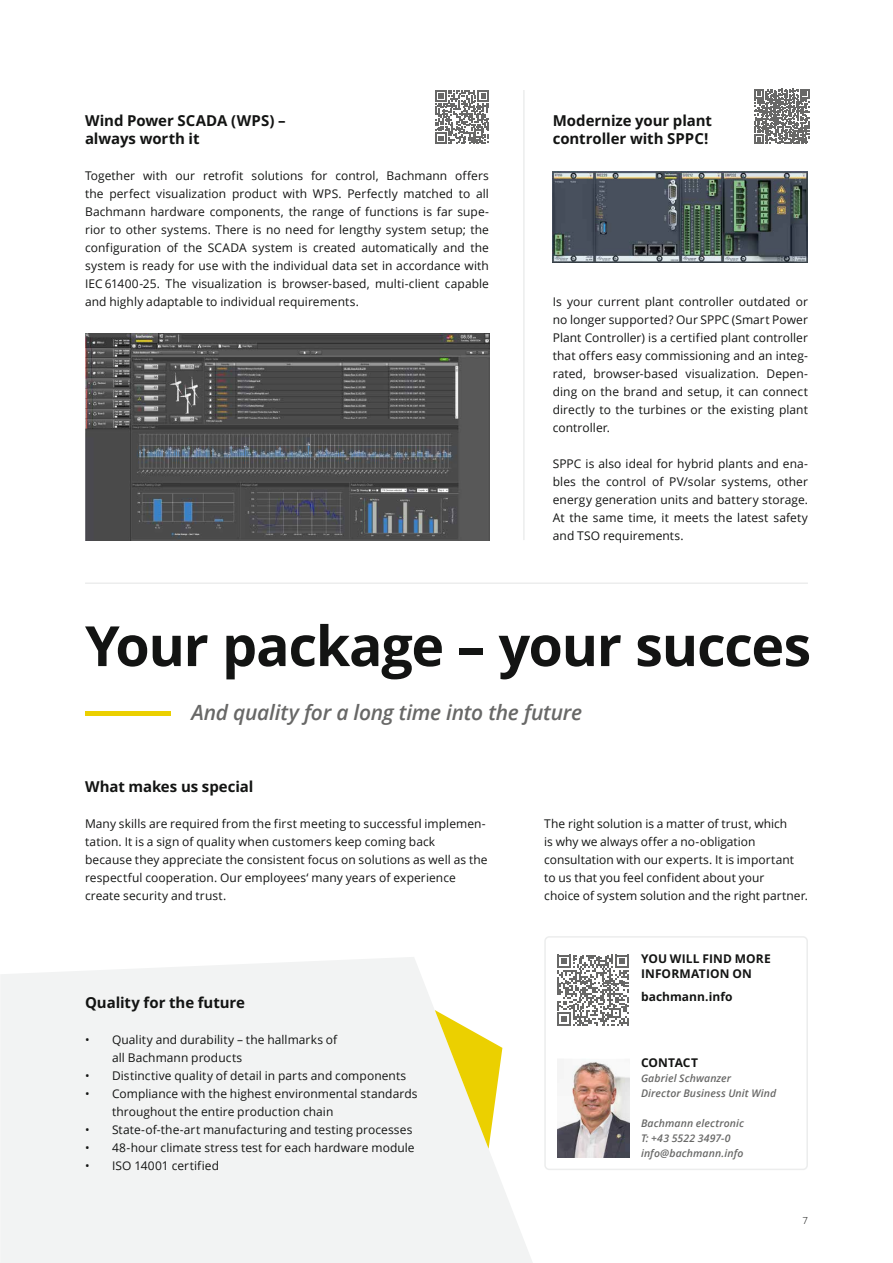
<style>
.page{position:relative;width:893px;height:1263px;background:#fff}
.page>*{position:absolute;margin:0;border:0;box-sizing:border-box;transform-origin:0 0}
.t1{font:700 55.5px "Open Sans";letter-spacing:-.02em;color:#131413}
.t2{font:italic 600 21px "Open Sans";letter-spacing:-.015em;color:#686867}
.t3{font:700 15px/18px "Open Sans";letter-spacing:-.005em;color:#131413}
.t4{font:12px/18px "Open Sans";letter-spacing:.005em;color:#131413}
.t5{font:700 12px/15px "Open Sans";letter-spacing:.01em;color:#131413}
.t6{font:italic 600 10.5px/15px "Open Sans";letter-spacing:.01em;color:#686867}
.t7{font:300 9.75px "Open Sans";color:#131413}
</style>
<div class="page">
<div style="left:544px;top:936px;width:264px;height:234px;border:2px solid #eceded;border-radius:4px"></div>
<svg style="left:0;top:957px;width:532px;height:306px;fill:#f2f3f3"></svg>
<svg style="left:435px;top:1010px;width:67px;height:139px"></svg>
<svg style="left:557px;top:955px;width:71px;height:71px"></svg>
<hr style="left:85px;top:711px;width:85px;height:4px;background:#ebd000">
<img style="left:85px;top:333px;width:404px;height:207px">
<svg style="left:754px;top:89px;width:55px;height:55px"></svg>
<svg style="left:435px;top:90px;width:54px;height:54px"></svg>
<hr style="left:85px;top:582px;width:723px;height:2px;background:#eceded">
<hr style="left:523px;top:90px;width:2px;height:450px;background:#eceded">
<img style="left:553px;top:171px;width:255px;height:91px">
<img style="left:557px;top:1059px;width:72px;height:98px">
<p class="t3" style="left:85px;top:111px;width:202px">Wind Power SCADA (WPS) – always worth it</p>
<p class="t4" style="left:85px;top:166px;width:405px;text-align:justify">Together with our retrofit solutions for control, Bachmann offers the perfect visualization product with WPS. Perfectly matched to all Bachmann hardware components, the range of functions is far supe&shy;rior to other systems. There is no need for lengthy system setup; the configuration of the SCADA system is created automatically and the system is ready for use with the individual data set in accordance with IEC 61400-25. The visualization is browser-based, multi-client capable and highly adaptable to individual requirements.</p>
<p class="t3" style="left:553px;top:111px;width:161px">Modernize your plant controller with SPPC!</p>
<p class="t4" style="left:553px;top:292px;width:257px;text-align:justify">Is your current plant controller outdated or no longer supported? Our SPPC (Smart Power Plant Controller) is a certified plant controller that offers easy commissioning and an integ&shy;rated, browser-based visualization. Depen&shy;ding on the brand and setup, it can connect directly to the turbines or the existing plant controller.</p>
<p class="t4" style="left:553px;top:454px;width:257px;text-align:justify">SPPC is also ideal for hybrid plants and ena&shy;bles the control of PV/solar systems, other energy generation units and battery storage.<br>At the same time, it meets the latest safety and TSO requirements.</p>
<h1 class="t1" style="left:85px;top:608px;width:728px">Your package – your succes</h1>
<h2 class="t2" style="left:191px;top:698px;width:392px">And quality for a long time into the future</h2>
<p class="t3" style="left:85px;top:777px;width:170px">What makes us special</p>
<p class="t4" style="left:85px;top:814px;width:404px">Many skills are required from the first meeting to successful implemen&shy;tation. It is a sign of quality when customers keep coming back<br>because they appreciate the consistent focus on solutions as well as the respectful cooperation. Our employees‘ many years of experience create security and trust.</p>
<p class="t4" style="left:544px;top:814px;width:265px">The right solution is a matter of trust, which<br>is why we always offer a no-obligation consultation with our experts. It is important to us that you feel confident about your<br>choice of system solution and the right partner.</p>
<p class="t3" style="left:85px;top:993px;width:162px">Quality for the future</p>
<p class="t4" style="left:112px;top:1030px;width:227px;text-indent:-27px">• Quality and durability – the hallmarks of all Bachmann products</p>
<p class="t4" style="left:85px;top:1066px;width:323px">• Distinctive quality of detail in parts and components</p>
<p class="t4" style="left:112px;top:1084px;width:307px;text-indent:-27px">• Compliance with the highest environmental standards throughout the entire production chain</p>
<p class="t4" style="left:85px;top:1120px;width:329px">• State-of-the-art manufacturing and testing processes</p>
<p class="t4" style="left:85px;top:1138px;width:331px">• 48-hour climate stress test for each hardware module</p>
<p class="t4" style="left:85px;top:1156px;width:136px">• ISO 14001 certified</p>
<p class="t5" style="left:641px;top:951px;width:131px">YOU WILL FIND MORE<br>INFORMATION ON</p>
<p class="t5" style="left:641px;top:989px;width:93px">bachmann.info</p>
<p class="t5" style="left:641px;top:1055px;width:58px">CONTACT</p>
<p class="t6" style="left:641px;top:1071px;width:137px">Gabriel Schwanzer<br>Director Business Unit Wind</p>
<p class="t6" style="left:641px;top:1116px;width:105px">Bachmann electronic<br>T: +43 5522 3497-0 info@bachmann.info</p>
<p class="t7" style="left:802px;top:1214px;width:7px">7</p>
</div>
